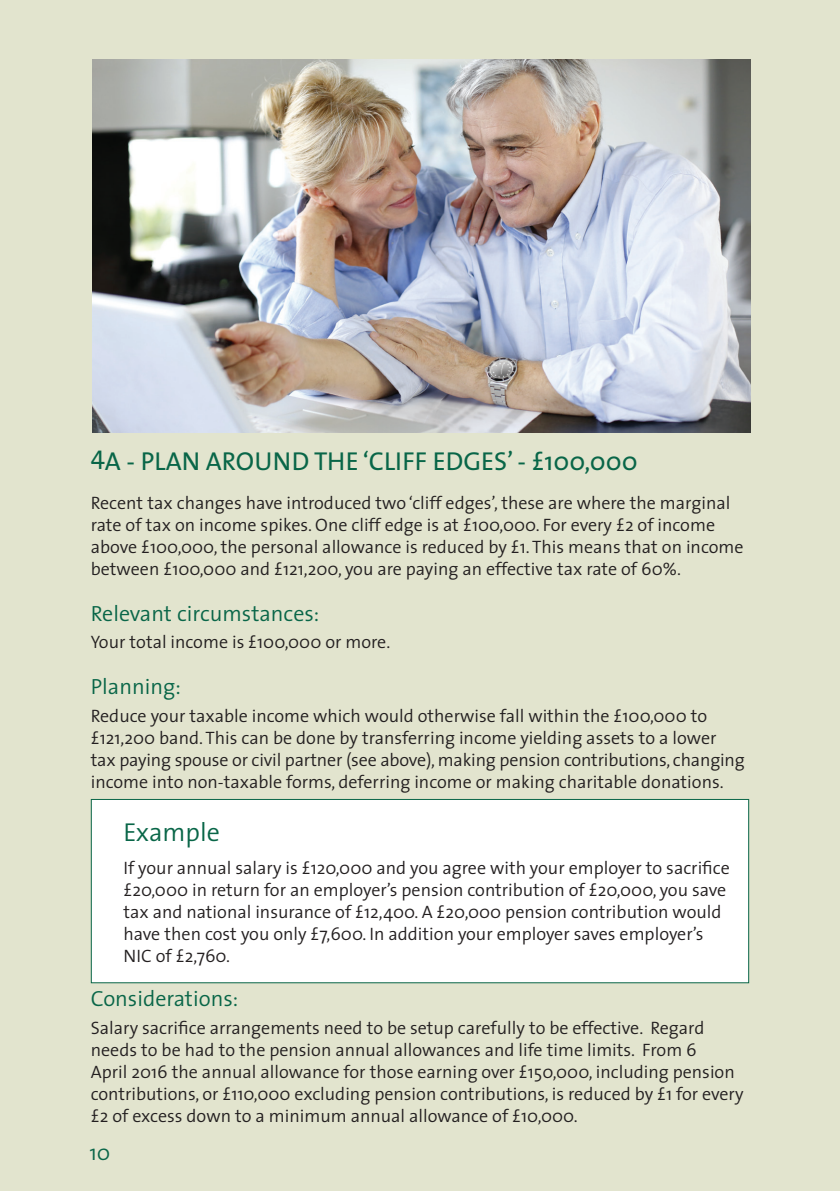
<style>
.page{position:relative;width:840px;height:1191px;background:#fff}
.page>*{position:absolute;margin:0;border:0;box-sizing:border-box;transform-origin:0 0}
.t1{font:26px "The Sans";color:#096648}
.t2{font:300 26px "The Sans";color:#096648}
.t3{font:300 22px "The Sans";color:#096648}
.t4{font:300 18px/22px "The Sans";color:#231f20}
</style>
<div class="page">
<div style="left:0;top:0;width:839px;height:1191px;background:#e2e4ce"></div>
<div style="left:91px;top:799px;width:657px;height:184px;background:#fff;border:1px solid #096648"></div>
<img style="left:92px;top:60px;width:658px;height:372px">
<h1 class="t1" style="left:91px;top:440px;width:548px">4A - PLAN AROUND THE ‘CLIFF EDGES’ - £100,000</h1>
<p class="t4" style="left:91px;top:492px;width:653px">Recent tax changes have introduced two ‘cliff edges’, these are where the marginal rate of tax on income spikes. One cliff edge is at £100,000. For every £2 of income above £100,000, the personal allowance is reduced by £1. This means that on income between £100,000 and £121,200, you are paying an effective tax rate of 60%.</p>
<p class="t3" style="left:91px;top:595px;width:230px">Relevant circumstances:</p>
<p class="t4" style="left:91px;top:631px;width:301px">Your total income is £100,000 or more.</p>
<p class="t3" style="left:91px;top:668px;width:92px">Planning:</p>
<p class="t4" style="left:91px;top:704px;width:655px">Reduce your taxable income which would otherwise fall within the £100,000 to £121,200 band. This can be done by transferring income yielding assets to a lower tax paying spouse or civil partner (see above), making pension contributions, changing income into non-taxable forms, deferring income or making charitable donations.</p>
<h1 class="t2" style="left:123px;top:810px;width:98px">Example</h1>
<p class="t4" style="left:123px;top:856px;width:607px">If your annual salary is £120,000 and you agree with your employer to sacrifice £20,000 in return for an employer’s pension contribution of £20,000, you save tax and national insurance of £12,400. A £20,000 pension contribution would have then cost you only £7,600. In addition your employer saves employer’s NIC of £2,760.</p>
<p class="t3" style="left:91px;top:980px;width:149px">Considerations:</p>
<p class="t4" style="left:91px;top:1016px;width:653px">Salary sacrifice arrangements need to be setup carefully to be effective. Regard needs to be had to the pension annual allowances and life time limits. From 6<br>April 2016 the annual allowance for those earning over £150,000, including pension contributions, or £110,000 excluding pension contributions, is reduced by £1 for every £2 of excess down to a minimum annual allowance of £10,000.</p>
<p class="t3" style="left:89px;top:1133px;width:22px">10</p>
</div>
